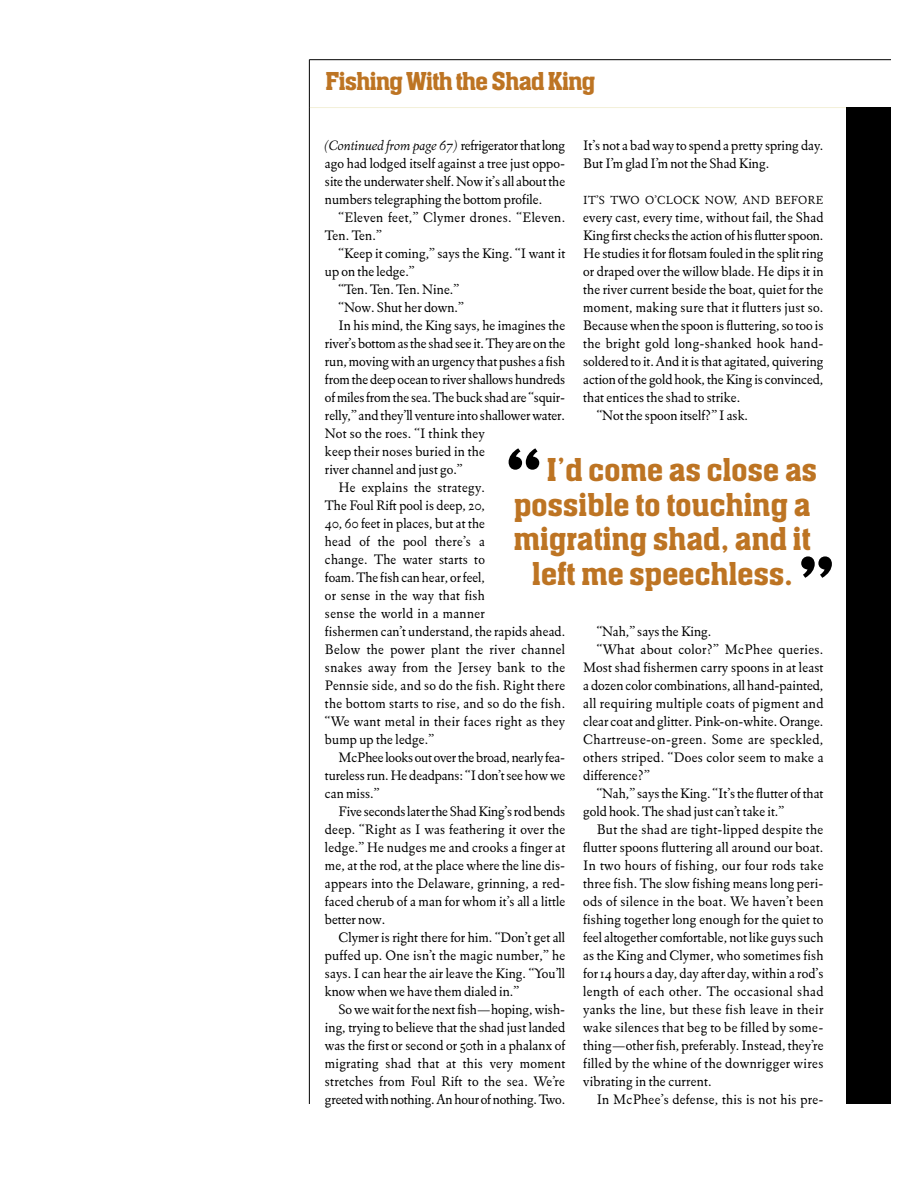
<style>
.page{position:relative;width:918px;height:1188px;background:#fff}
.page>*{position:absolute;margin:0;border:0;box-sizing:border-box;transform-origin:0 0}
.t1{font:500 108px "Aachen FS";color:#000}
.t2{font:500 34.5px "Aachen FS";letter-spacing:.005em;color:#bd7423}
.t3{font:500 27px "Aachen FS";letter-spacing:-.02em;color:#bd7423}
.t4{font:14.1px/18px "Eldorado Text";letter-spacing:.005em;color:#000;text-align:justify}
.t5{font:14.1px/18px "Eldorado Text";letter-spacing:.025em;color:#000}
.t6{font:14.1px "Eldorado Text";letter-spacing:-.015em;color:#000}
.t7{font:12px "Eldorado Text";letter-spacing:.02em;color:#000}
.s1{font-style:italic}
</style>
<div class="page">
<hr style="left:309px;top:60px;width:1px;height:1044px;background:#000">
<hr style="left:309px;top:59px;width:582px;height:1px;background:#000">
<hr style="left:310px;top:107px;width:581px;height:1px;background:#f3f0d8">
<div style="left:846px;top:108px;width:45px;height:996px;background:#000"></div>
<h3 class="t3" style="left:325px;top:71px;width:271px">Fishing With the Shad King</h3>
<p class="t4" style="left:325px;top:138px;width:242px"><span class="s1">(Continued from page 67)</span> refrigerator that long ago had lodged itself against a tree just oppo&shy;site the underwater shelf. Now it’s all about the numbers telegraphing the bottom profile.</p>
<p class="t5" style="left:325px;top:210px;width:242px;text-indent:14px">“Eleven feet,” Clymer drones. “Eleven.<br>Ten. Ten.”</p>
<p class="t4" style="left:338px;top:246px;width:228px">“Keep it coming,” says the King. “I want it</p>
<p class="t4" style="left:325px;top:264px;width:91px">up on the ledge.”</p>
<p class="t4" style="left:338px;top:282px;width:122px">“Ten. Ten. Ten. Nine.”</p>
<p class="t4" style="left:338px;top:300px;width:127px">“Now. Shut her down.”</p>
<p class="t4" style="left:338px;top:318px;width:228px">In his mind, the King says, he imagines the</p>
<p class="t4" style="left:325px;top:336px;width:242px">river’s bottom as the shad see it. They are on the</p>
<p class="t4" style="left:325px;top:354px;width:242px">run, moving with an urgency that pushes a fish</p>
<p class="t4" style="left:325px;top:372px;width:242px">from the deep ocean to river shallows hundreds</p>
<p class="t6" style="left:325px;top:392px;width:242px">of miles from the sea. The buck shad are “squir-</p>
<p class="t4" style="left:325px;top:408px;width:242px">relly,” and they’ll venture into shallower water.</p>
<p class="t4" style="left:325px;top:426px;width:161px">Not so the roes. “I think they</p>
<p class="t4" style="left:325px;top:444px;width:161px">keep their noses buried in the</p>
<p class="t4" style="left:325px;top:462px;width:139px">river channel and just go.”</p>
<p class="t5" style="left:338px;top:480px;width:148px">He explains the strategy.</p>
<p class="t4" style="left:325px;top:498px;width:161px">The Foul Rift pool is deep, 20,</p>
<p class="t4" style="left:325px;top:516px;width:161px">40, 60 feet in places, but at the</p>
<p class="t4" style="left:325px;top:534px;width:161px">head of the pool there’s a</p>
<p class="t4" style="left:325px;top:552px;width:161px">change. The water starts to</p>
<p class="t4" style="left:325px;top:570px;width:161px">foam. The fish can hear, or feel,</p>
<p class="t4" style="left:325px;top:588px;width:161px">or sense in the way that fish</p>
<p class="t5" style="left:325px;top:606px;width:161px">sense the world in a manner</p>
<p class="t4" style="left:325px;top:624px;width:242px">fishermen can’t understand, the rapids ahead.</p>
<p class="t5" style="left:325px;top:642px;width:242px">Below the power plant the river channel</p>
<p class="t5" style="left:325px;top:660px;width:242px">snakes away from the Jersey bank to the</p>
<p class="t4" style="left:325px;top:678px;width:242px">Pennsie side, and so do the fish. Right there</p>
<p class="t5" style="left:325px;top:696px;width:242px">the bottom starts to rise, and so do the fish.</p>
<p class="t5" style="left:325px;top:714px;width:242px">“We want metal in their faces right as they</p>
<p class="t4" style="left:325px;top:732px;width:110px">bump up the ledge.”</p>
<p class="t6" style="left:338px;top:752px;width:228px">McPhee looks out over the broad, nearly fea-</p>
<p class="t4" style="left:325px;top:768px;width:242px">tureless run. He deadpans: “I don’t see how we</p>
<p class="t4" style="left:325px;top:786px;width:56px">can miss.”</p>
<p class="t4" style="left:338px;top:804px;width:228px">Five seconds later the Shad King’s rod bends</p>
<p class="t4" style="left:325px;top:822px;width:242px">deep. “Right as I was feathering it over the</p>
<p class="t4" style="left:325px;top:840px;width:242px">ledge.” He nudges me and crooks a finger at</p>
<p class="t4" style="left:325px;top:858px;width:242px">me, at the rod, at the place where the line dis-</p>
<p class="t4" style="left:325px;top:876px;width:242px">appears into the Delaware, grinning, a red-</p>
<p class="t4" style="left:325px;top:894px;width:242px">faced cherub of a man for whom it’s all a little</p>
<p class="t4" style="left:325px;top:912px;width:62px">better now.</p>
<p class="t4" style="left:338px;top:930px;width:228px">Clymer is right there for him. “Don’t get all</p>
<p class="t4" style="left:325px;top:948px;width:242px">puffed up. One isn’t the magic number,” he</p>
<p class="t4" style="left:325px;top:966px;width:242px">says. I can hear the air leave the King. “You’ll</p>
<p class="t4" style="left:325px;top:984px;width:196px">know when we have them dialed in.”</p>
<p class="t4" style="left:338px;top:1002px;width:228px">So we wait for the next fish—hoping, wish-</p>
<p class="t4" style="left:325px;top:1020px;width:242px">ing, trying to believe that the shad just landed</p>
<p class="t4" style="left:325px;top:1038px;width:242px">was the first or second or 50th in a phalanx of</p>
<p class="t4" style="left:325px;top:1056px;width:242px">migrating shad that at this very moment</p>
<p class="t4" style="left:325px;top:1074px;width:242px">stretches from Foul Rift to the sea. We’re</p>
<p class="t6" style="left:325px;top:1094px;width:242px">greeted with nothing. An hour of nothing. Two.</p>
<p class="t4" style="left:583px;top:138px;width:242px">It’s not a bad way to spend a pretty spring day.<br>But I’m glad I’m not the Shad King.</p>
<p class="t7" style="left:583px;top:195px;width:242px">IT’S TWO O’CLOCK NOW, AND BEFORE</p>
<p class="t4" style="left:583px;top:210px;width:242px">every cast, every time, without fail, the Shad</p>
<p class="t4" style="left:583px;top:228px;width:242px">King first checks the action of his flutter spoon.</p>
<p class="t4" style="left:583px;top:246px;width:242px">He studies it for flotsam fouled in the split ring</p>
<p class="t4" style="left:583px;top:264px;width:242px">or draped over the willow blade. He dips it in</p>
<p class="t4" style="left:583px;top:282px;width:242px">the river current beside the boat, quiet for the</p>
<p class="t4" style="left:583px;top:300px;width:242px">moment, making sure that it flutters just so.</p>
<p class="t4" style="left:583px;top:318px;width:242px">Because when the spoon is fluttering, so too is</p>
<p class="t4" style="left:583px;top:336px;width:242px">the bright gold long-shanked hook hand-</p>
<p class="t4" style="left:583px;top:354px;width:242px">soldered to it. And it is that agitated, quivering</p>
<p class="t4" style="left:583px;top:372px;width:242px">action of the gold hook, the King is convinced,</p>
<p class="t4" style="left:583px;top:390px;width:159px">that entices the shad to strike.</p>
<p class="t4" style="left:597px;top:408px;width:153px">“Not the spoon itself?” I ask.</p>
<h1 class="t1" style="left:503px;top:444px;width:44px">“</h1>
<h2 class="t2" style="left:547px;top:456px;width:272px">I’d come as close as</h2>
<h2 class="t2" style="left:514px;top:491px;width:298px">possible to touching a</h2>
<h2 class="t2" style="left:514px;top:526px;width:298px">migrating shad, and it</h2>
<h2 class="t2" style="left:532px;top:560px;width:262px">left me speechless.</h2>
<h1 class="t1" style="left:795px;top:553px;width:44px">”</h1>
<p class="t4" style="left:597px;top:624px;width:116px">“Nah,” says the King.</p>
<p class="t5" style="left:597px;top:642px;width:228px">“What about color?” McPhee queries.</p>
<p class="t4" style="left:583px;top:660px;width:242px">Most shad fishermen carry spoons in at least</p>
<p class="t4" style="left:583px;top:678px;width:242px">a dozen color combinations, all hand-painted,</p>
<p class="t5" style="left:583px;top:696px;width:242px">all requiring multiple coats of pigment and</p>
<p class="t4" style="left:583px;top:714px;width:242px">clear coat and glitter. Pink-on-white. Orange.</p>
<p class="t5" style="left:583px;top:732px;width:242px">Chartreuse-on-green. Some are speckled,</p>
<p class="t5" style="left:583px;top:750px;width:242px">others striped. “Does color seem to make a</p>
<p class="t4" style="left:583px;top:768px;width:68px">difference?”</p>
<p class="t4" style="left:597px;top:786px;width:228px">“Nah,” says the King. “It’s the flutter of that</p>
<p class="t4" style="left:583px;top:804px;width:202px">gold hook. The shad just can’t take it.”</p>
<p class="t5" style="left:597px;top:822px;width:228px">But the shad are tight-lipped despite the</p>
<p class="t4" style="left:583px;top:840px;width:242px">flutter spoons fluttering all around our boat.</p>
<p class="t5" style="left:583px;top:858px;width:242px">In two hours of fishing, our four rods take</p>
<p class="t4" style="left:583px;top:876px;width:242px">three fish. The slow fishing means long peri-</p>
<p class="t5" style="left:583px;top:894px;width:242px">ods of silence in the boat. We haven’t been</p>
<p class="t4" style="left:583px;top:912px;width:242px">fishing together long enough for the quiet to</p>
<p class="t4" style="left:583px;top:930px;width:242px">feel altogether comfortable, not like guys such</p>
<p class="t4" style="left:583px;top:948px;width:242px">as the King and Clymer, who sometimes fish</p>
<p class="t4" style="left:583px;top:966px;width:242px">for 14 hours a day, day after day, within a rod’s</p>
<p class="t5" style="left:583px;top:984px;width:242px">length of each other. The occasional shad</p>
<p class="t5" style="left:583px;top:1002px;width:242px">yanks the line, but these fish leave in their</p>
<p class="t5" style="left:583px;top:1020px;width:242px">wake silences that beg to be filled by some-</p>
<p class="t4" style="left:583px;top:1038px;width:242px">thing—other fish, preferably. Instead, they’re</p>
<p class="t5" style="left:583px;top:1056px;width:242px">filled by the whine of the downrigger wires</p>
<p class="t4" style="left:583px;top:1074px;width:130px">vibrating in the current.</p>
<p class="t4" style="left:597px;top:1092px;width:228px">In McPhee’s defense, this is not his pre-</p>
</div>
